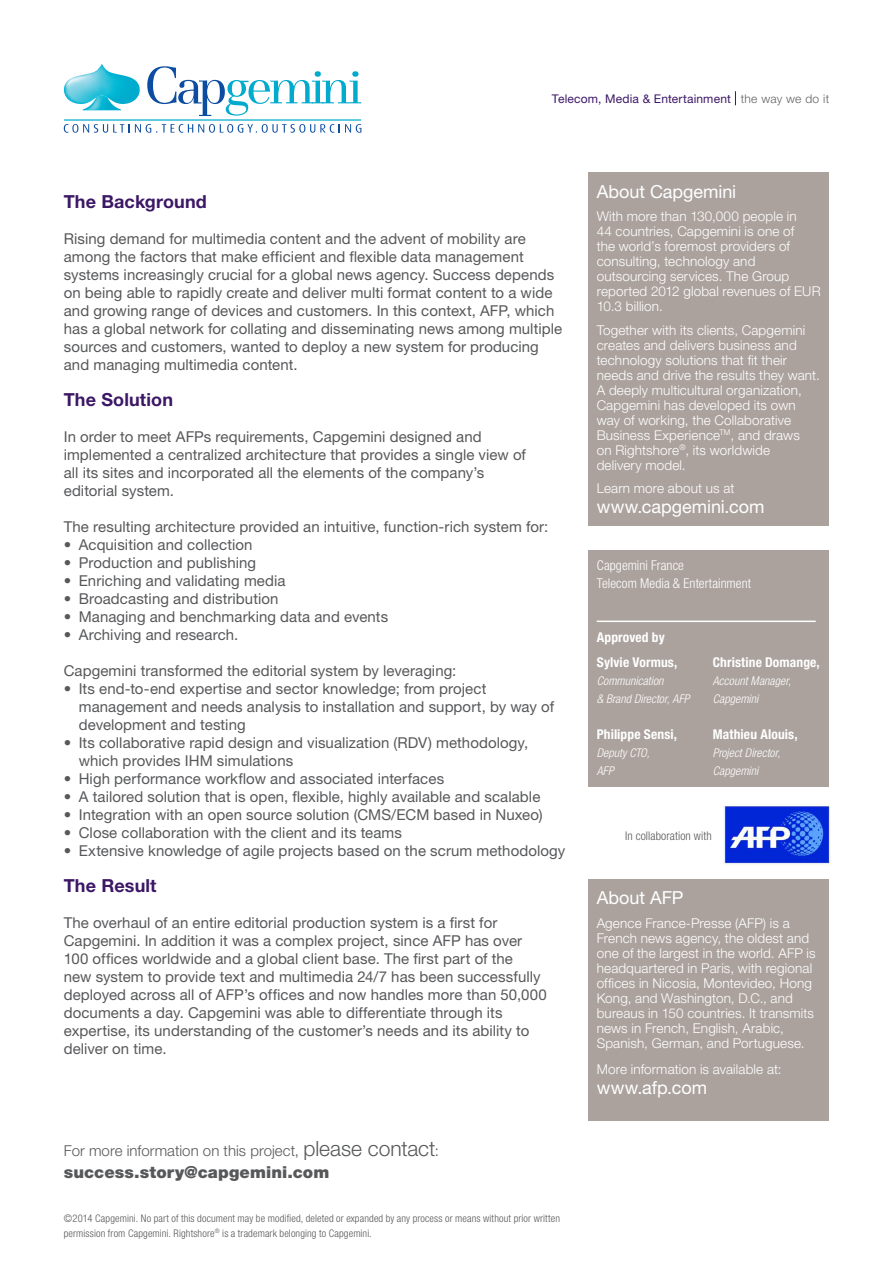
<style>
.page{position:relative;width:893px;height:1263px;background:#fff}
.page>*{position:absolute;margin:0;border:0;box-sizing:border-box;transform-origin:0 0}
.t1{font:18px "Helvetica Neue LT Std";color:#fff}
.head1{font:700 18px "Helvetica Neue LT Std";letter-spacing:.005em;color:#3c1765}
.t2{font:900 16.5px "Helvetica Neue LT Std";letter-spacing:.005em;color:#57585a}
.Body2{font:15px/18px "Helvetica Neue LT Std";letter-spacing:.005em;color:#57585a}
.t3{font:300 15px "Helvetica Neue LT Std";letter-spacing:.005em;color:#57585a}
.t4{font:300 13.5px/15px "Helvetica Neue LT Std";letter-spacing:.01em;color:#fff}
.t5{font:700 condensed 13.5px "Helvetica Neue LT Std";letter-spacing:.01em;color:#fff}
.t6{font:300 condensed 13.5px "Helvetica Neue LT Std";letter-spacing:.005em;color:#fff}
.t7{font:italic 300 condensed 12px/18px "Helvetica Neue LT Std";letter-spacing:.005em;color:#fff}
.t8{font:12px "Helvetica Neue LT Std";letter-spacing:.015em;color:#3c1765}
.t9{font:300 condensed 12px "Helvetica Neue LT Std";letter-spacing:.01em;color:#57585a}
.header-identifier{font:300 12px "Helvetica Neue LT Std";letter-spacing:.015em;color:#636366}
.copyright{font:300 condensed 10.5px/15px "Helvetica Neue LT Std";letter-spacing:.015em;color:#57585a}
.s1{font-size:21px}
</style>
<div class="page">
<svg style="left:735px;top:91px;width:1px;height:14px"></svg>
<svg style="left:64px;top:64px;width:76px;height:46px"></svg>
<svg style="left:147px;top:66px;width:214px;height:50px"></svg>
<svg style="left:64px;top:124px;width:297px;height:9px"></svg>
<hr style="left:64px;top:119px;width:297px;height:2px;background:#00abcd">
<div style="left:588px;top:550px;width:241px;height:237px;background:#aba29e"></div>
<div style="left:588px;top:879px;width:241px;height:241px;background:#aba29e"></div>
<hr style="left:597px;top:621px;width:219px;height:1px;background:#fff">
<div style="left:588px;top:172px;width:241px;height:354px;background:#aba29e"></div>
<img style="left:723px;top:804px;width:107px;height:61px">
<p class="t8" style="left:552px;top:91px;width:180px">Telecom, Media &amp; Entertainment</p>
<p class="header-identifier" style="left:741px;top:91px;width:90px">the way we do it</p>
<p class="head1" style="left:64px;top:190px;width:145px">The Background</p>
<p class="Body2" style="left:64px;top:229px;width:500px">Rising demand for multimedia content and the advent of mobility are among the factors that make efficient and flexible data management systems increasingly crucial for a global news agency. Success depends on being able to rapidly create and deliver multi format content to a wide and growing range of devices and customers. In this context, AFP, which has a global network for collating and disseminating news among multiple sources and customers, wanted to deploy a new system for producing and managing multimedia content.</p>
<p class="head1" style="left:64px;top:388px;width:111px">The Solution</p>
<p class="Body2" style="left:64px;top:427px;width:464px">In order to meet AFPs requirements, Capgemini designed and implemented a centralized architecture that provides a single view of all its sites and incorporated all the elements of the company’s editorial system.</p>
<p class="Body2" style="left:64px;top:517px;width:486px">The resulting architecture provided an intuitive, function-rich system for:</p>
<p class="Body2" style="left:64px;top:535px;width:190px">• Acquisition and collection</p>
<p class="Body2" style="left:64px;top:553px;width:194px">• Production and publishing</p>
<p class="Body2" style="left:64px;top:571px;width:223px">• Enriching and validating media</p>
<p class="Body2" style="left:64px;top:589px;width:216px">• Broadcasting and distribution</p>
<p class="Body2" style="left:64px;top:607px;width:326px">• Managing and benchmarking data and events</p>
<p class="Body2" style="left:64px;top:625px;width:176px">• Archiving and research.</p>
<p class="Body2" style="left:64px;top:661px;width:394px">Capgemini transformed the editorial system by leveraging:</p>
<p class="Body2" style="left:79px;top:679px;width:477px;text-indent:-15px">• Its end-to-end expertise and sector knowledge; from project management and needs analysis to installation and support, by way of development and testing</p>
<p class="Body2" style="left:79px;top:733px;width:451px;text-indent:-15px">• Its collaborative rapid design and visualization (RDV) methodology, which provides IHM simulations</p>
<p class="Body2" style="left:64px;top:769px;width:382px">• High performance workflow and associated interfaces</p>
<p class="Body2" style="left:64px;top:787px;width:478px">• A tailored solution that is open, flexible, highly available and scalable</p>
<p class="Body2" style="left:64px;top:805px;width:480px">• Integration with an open source solution (CMS/ECM based in Nuxeo)</p>
<p class="Body2" style="left:64px;top:823px;width:340px">• Close collaboration with the client and its teams</p>
<p class="Body2" style="left:64px;top:841px;width:503px">• Extensive knowledge of agile projects based on the scrum methodology</p>
<p class="head1" style="left:64px;top:874px;width:94px">The Result</p>
<p class="Body2" style="left:64px;top:913px;width:485px">The overhaul of an entire editorial production system is a first for Capgemini. In addition it was a complex project, since AFP has over 100 offices worldwide and a global client base. The first part of the<br>new system to provide text and multimedia 24/7 has been successfully deployed across all of AFP’s offices and now handles more than 50,000 documents a day. Capgemini was able to differentiate through its expertise, its understanding of the customer’s needs and its ability to deliver on time.</p>
<p class="t3" style="left:64px;top:1141px;width:377px">For more information on this project, <span class="s1">please contact</span>:</p>
<p class="t2" style="left:64px;top:1162px;width:267px">success.story@capgemini.com</p>
<p class="copyright" style="left:64px;top:1210px;width:498px">©2014 Capgemini. No part of this document may be modified, deleted or expanded by any process or means without prior written permission from Capgemini. Rightshore<sup>®</sup> is a trademark belonging to Capgemini.</p>
<p class="t1" style="left:597px;top:181px;width:141px">About Capgemini</p>
<p class="t4" style="left:597px;top:209px;width:225px">With more than 130,000 people in<br>44 countries, Capgemini is one of<br>the world’s foremost providers of consulting, technology and outsourcing services. The Group reported 2012 global revenues of EUR<br>10.3 billion.</p>
<p class="t4" style="left:597px;top:322px;width:225px">Together with its clients, Capgemini creates and delivers business and technology solutions that fit their needs and drive the results they want.<br>A deeply multicultural organization, Capgemini has developed its own way of working, the Collaborative Business Experience<sup>TM</sup>, and draws<br>on Rightshore<sup>®</sup>, its worldwide<br>delivery model.</p>
<p class="t4" style="left:597px;top:481px;width:139px">Learn more about us at</p>
<p class="t1" style="left:597px;top:495px;width:169px">www.capgemini.com</p>
<p class="t6" style="left:597px;top:557px;width:89px">Capgemini France</p>
<p class="t6" style="left:597px;top:575px;width:156px">Telecom Media &amp; Entertainment</p>
<p class="t5" style="left:597px;top:629px;width:69px">Approved by</p>
<p class="t5" style="left:597px;top:654px;width:82px">Sylvie Vormus,</p>
<p class="t7" style="left:597px;top:672px;width:94px">Communication<br>&amp; Brand Director, AFP</p>
<p class="t5" style="left:597px;top:726px;width:82px">Philippe Sensi,</p>
<p class="t7" style="left:597px;top:744px;width:54px">Deputy CTO,</p>
<p class="t7" style="left:597px;top:762px;width:19px">AFP</p>
<p class="t5" style="left:713px;top:654px;width:108px">Christine Domange,</p>
<p class="t7" style="left:713px;top:672px;width:80px">Account Manager,</p>
<p class="t7" style="left:713px;top:690px;width:47px">Capgemini</p>
<p class="t5" style="left:713px;top:726px;width:86px">Mathieu Alouis,</p>
<p class="t7" style="left:713px;top:744px;width:69px">Project Director,<br>Capgemini</p>
<p class="t9" style="left:625px;top:829px;width:88px">In collaboration with</p>
<p class="t1" style="left:597px;top:887px;width:88px">About AFP</p>
<p class="t4" style="left:597px;top:915px;width:220px">Agence France-Presse (AFP) is a French news agency, the oldest and one of the largest in the world. AFP is headquartered in Paris, with regional offices in Nicosia, Montevideo, Hong Kong, and Washington, D.C., and bureaus in 150 countries. It transmits news in French, English, Arabic, Spanish, German, and Portuguese.</p>
<p class="t4" style="left:597px;top:1062px;width:186px">More information is available at:</p>
<p class="t1" style="left:597px;top:1076px;width:112px">www.afp.com</p>
</div>
